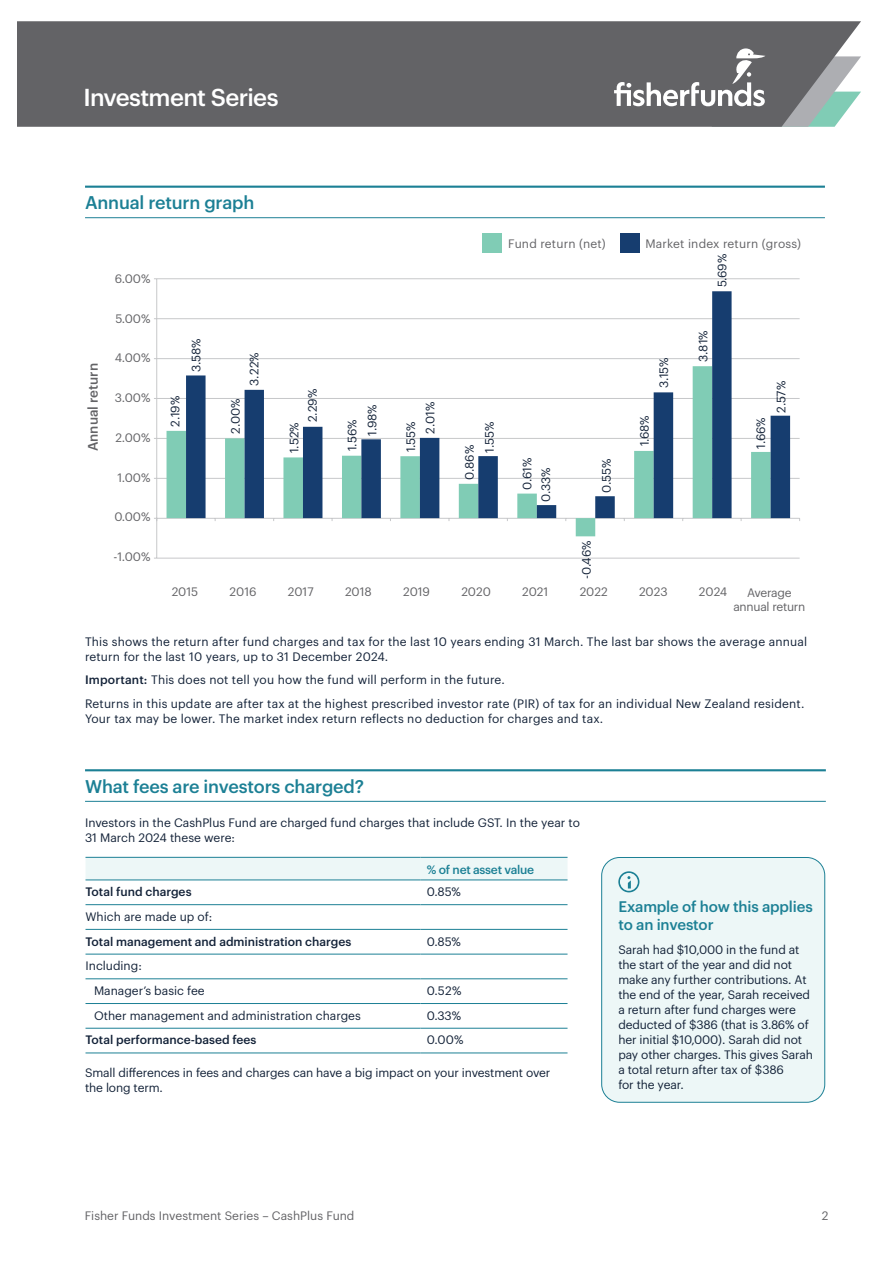
<style>
.page{position:relative;width:893px;height:1263px;background:#fff}
.page>*{position:absolute;margin:0;border:0;box-sizing:border-box;transform-origin:0 0}
.t1{font:500 24px "Graphik";letter-spacing:-.025em;color:#fff}
.t2{font:500 18px "Graphik";letter-spacing:-.01em;color:#1c8095}
.t3{font:500 15px/18px "Graphik";letter-spacing:-.01em;color:#1c8095}
.t4{font:500 13.5px "Graphik";color:#636366}
.t5{font:12px/15px "Graphik";color:#132238}
.t6{font:12px "Graphik";color:#636366}
.t7{font:500 12px "Graphik";color:#132238}
.t8{font:12px/14.4px "Graphik";letter-spacing:-.02em;color:#636366;text-align:center}
.t9{font:500 12px "Graphik";letter-spacing:-.02em;color:#1c8095}
.s1{font-weight:500}
</style>
<div class="page">
<div style="left:17px;top:21px;width:844px;height:106px;background:#636366"></div>
<svg style="left:614px;top:48px;width:247px;height:79px;background:#838788"></svg>
<hr style="left:157px;top:558px;width:643px;height:1px;background:#c7c8ca">
<hr style="left:157px;top:478px;width:643px;height:1px;background:#c7c8ca">
<hr style="left:157px;top:438px;width:643px;height:1px;background:#c7c8ca">
<hr style="left:157px;top:398px;width:643px;height:1px;background:#c7c8ca">
<hr style="left:157px;top:358px;width:643px;height:1px;background:#c7c8ca">
<hr style="left:157px;top:318px;width:643px;height:1px;background:#c7c8ca">
<hr style="left:157px;top:278px;width:643px;height:1px;background:#c7c8ca">
<hr style="left:156px;top:279px;width:1px;height:279px;background:#c7c8ca">
<hr style="left:157px;top:518px;width:643px;height:1px;background:#c7c8ca">
<svg style="left:167px;top:430px;width:575px;height:106px"></svg>
<svg style="left:186px;top:291px;width:604px;height:227px"></svg>
<div style="left:602px;top:857px;width:223px;height:245px;background:#edf7f7;border-radius:18px"></div>
<div style="left:601px;top:857px;width:224px;height:245px;border:1px solid #1c8095;border-radius:18px"></div>
<hr style="left:85px;top:186px;width:740px;height:2px;background:#1c8095">
<hr style="left:85px;top:217px;width:740px;height:1px;background:#1c8095">
<hr style="left:85px;top:769px;width:741px;height:2px;background:#1c8095">
<hr style="left:85px;top:801px;width:741px;height:1px;background:#1c8095">
<div style="left:86px;top:858px;width:481px;height:22px;background:#edf7f7"></div>
<hr style="left:86px;top:857px;width:334px;height:1px;background:#1c8095">
<hr style="left:86px;top:880px;width:334px;height:1px;background:#1c8095">
<hr style="left:86px;top:904px;width:334px;height:1px;background:#1c8095">
<hr style="left:86px;top:929px;width:334px;height:1px;background:#1c8095">
<hr style="left:86px;top:954px;width:334px;height:1px;background:#1c8095">
<hr style="left:86px;top:978px;width:334px;height:1px;background:#1c8095">
<hr style="left:86px;top:1003px;width:334px;height:1px;background:#1c8095">
<hr style="left:86px;top:1028px;width:334px;height:1px;background:#1c8095">
<hr style="left:86px;top:1053px;width:334px;height:1px;background:#1c8095">
<hr style="left:420px;top:857px;width:147px;height:1px;background:#1c8095">
<hr style="left:420px;top:880px;width:147px;height:1px;background:#1c8095">
<hr style="left:420px;top:904px;width:147px;height:1px;background:#1c8095">
<hr style="left:420px;top:929px;width:147px;height:1px;background:#1c8095">
<hr style="left:420px;top:954px;width:147px;height:1px;background:#1c8095">
<hr style="left:420px;top:978px;width:147px;height:1px;background:#1c8095">
<hr style="left:420px;top:1003px;width:147px;height:1px;background:#1c8095">
<hr style="left:420px;top:1028px;width:147px;height:1px;background:#1c8095">
<hr style="left:420px;top:1053px;width:147px;height:1px;background:#1c8095">
<div style="left:482px;top:233px;width:20px;height:20px;background:#80ccb5"></div>
<div style="left:620px;top:233px;width:19px;height:20px;background:#163d6f"></div>
<svg style="left:618px;top:871px;width:21px;height:21px"></svg>
<h1 class="t1" style="left:83px;top:79px;width:197px">Investment Series</h1>
<h2 class="t2" style="left:85px;top:189px;width:171px">Annual return graph</h2>
<p class="t4" style="left:83px;top:451px;width:90px;rotate:-90deg">Annual return</p>
<p class="t6" style="left:115px;top:270px;width:37px">6.00%</p>
<p class="t6" style="left:115px;top:309px;width:37px">5.00%</p>
<p class="t6" style="left:115px;top:349px;width:37px">4.00%</p>
<p class="t6" style="left:115px;top:389px;width:37px">3.00%</p>
<p class="t6" style="left:115px;top:428px;width:37px">2.00%</p>
<p class="t6" style="left:117px;top:468px;width:35px">1.00%</p>
<p class="t6" style="left:114px;top:508px;width:38px">0.00%</p>
<p class="t6" style="left:114px;top:548px;width:38px">-1.00%</p>
<p class="t5" style="left:167px;top:426px;width:32px;rotate:-90deg">2.19%</p>
<p class="t5" style="left:187px;top:372px;width:35px;rotate:-90deg">3.58%</p>
<p class="t5" style="left:227px;top:433px;width:37px;rotate:-90deg">2.00%</p>
<p class="t5" style="left:246px;top:385px;width:35px;rotate:-90deg">3.22%</p>
<p class="t5" style="left:286px;top:453px;width:32px;rotate:-90deg">1.52%</p>
<p class="t5" style="left:304px;top:422px;width:35px;rotate:-90deg">2.29%</p>
<p class="t5" style="left:341px;top:436px;width:33px;line-height:20px;text-indent:-15px;rotate:-90deg">1.56%<br>1.98%</p>
<p class="t6" style="left:508px;top:235px;width:99px">Fund return (net)</p>
<p class="t6" style="left:645px;top:235px;width:157px">Market index return (gross)</p>
<p class="t5" style="left:713px;top:287px;width:35px;rotate:-90deg">5.69%</p>
<p class="t5" style="left:422px;top:433px;width:33px;rotate:-90deg">2.01%</p>
<p class="t5" style="left:402px;top:452px;width:32px;rotate:-90deg">1.55%</p>
<p class="t5" style="left:481px;top:453px;width:32px;rotate:-90deg">1.55%</p>
<p class="t5" style="left:461px;top:480px;width:36px;rotate:-90deg">0.86%</p>
<p class="t5" style="left:519px;top:490px;width:33px;rotate:-90deg">0.61%</p>
<p class="t5" style="left:598px;top:492px;width:35px;rotate:-90deg">0.55%</p>
<p class="t5" style="left:537px;top:501px;width:36px;rotate:-90deg">0.33%</p>
<p class="t5" style="left:578px;top:579px;width:40px;rotate:-90deg">-0.46%</p>
<p class="t5" style="left:655px;top:388px;width:32px;rotate:-90deg">3.15%</p>
<p class="t5" style="left:636px;top:446px;width:33px;rotate:-90deg">1.68%</p>
<p class="t5" style="left:695px;top:362px;width:33px;rotate:-90deg">3.81%</p>
<p class="t5" style="left:752px;top:449px;width:33px;rotate:-90deg">1.66%</p>
<p class="t5" style="left:772px;top:413px;width:34px;rotate:-90deg">2.57%</p>
<p class="t6" style="left:172px;top:583px;width:28px">2015</p>
<p class="t6" style="left:230px;top:583px;width:28px">2016</p>
<p class="t6" style="left:288px;top:583px;width:27px">2017</p>
<p class="t6" style="left:345px;top:583px;width:28px">2018</p>
<p class="t6" style="left:403px;top:583px;width:28px">2019</p>
<p class="t6" style="left:461px;top:583px;width:31px">2020</p>
<p class="t6" style="left:522px;top:583px;width:28px">2021</p>
<p class="t6" style="left:580px;top:583px;width:30px">2022</p>
<p class="t6" style="left:639px;top:583px;width:30px">2023</p>
<p class="t6" style="left:699px;top:583px;width:30px">2024</p>
<p class="t8" style="left:733px;top:584px;width:74px">Average annual return</p>
<p class="t5" style="left:85px;top:633px;width:723px">This shows the return after fund charges and tax for the last 10 years ending 31 March. The last bar shows the average annual return for the last 10 years, up to 31 December 2024.</p>
<p class="t5" style="left:85px;top:667px;width:721px;line-height:23.5px"><span class="s1">Important:</span> This does not tell you how the fund will perform in the future.<br>Returns in this update are after tax at the highest prescribed investor rate (PIR) of tax for an individual New Zealand resident.</p>
<p class="t5" style="left:85px;top:710px;width:520px">Your tax may be lower. The market index return reflects no deduction for charges and tax.</p>
<h2 class="t2" style="left:85px;top:772px;width:280px">What fees are investors charged?</h2>
<p class="t5" style="left:85px;top:814px;width:496px">Investors in the CashPlus Fund are charged fund charges that include GST. In the year to<br>31 March 2024 these were:</p>
<p class="t9" style="left:427px;top:860px;width:109px">% of net asset value</p>
<p class="t7" style="left:86px;top:883px;width:108px">Total fund charges</p>
<p class="t5" style="left:427px;top:883px;width:36px">0.85%</p>
<p class="t5" style="left:86px;top:908px;width:128px">Which are made up of:</p>
<p class="t7" style="left:86px;top:932px;width:267px">Total management and administration charges</p>
<p class="t5" style="left:427px;top:933px;width:36px">0.85%</p>
<p class="t5" style="left:94px;top:952px;width:112px;line-height:24.8px;text-indent:-9px">Including:<br>Manager’s basic fee</p>
<p class="t5" style="left:427px;top:982px;width:36px">0.52%</p>
<p class="t5" style="left:94px;top:1007px;width:268px">Other management and administration charges</p>
<p class="t5" style="left:427px;top:1007px;width:36px">0.33%</p>
<p class="t7" style="left:86px;top:1031px;width:172px">Total performance-based fees</p>
<p class="t5" style="left:427px;top:1031px;width:38px">0.00%</p>
<p class="t5" style="left:85px;top:1064px;width:467px">Small differences in fees and charges can have a big impact on your investment over the long term.</p>
<p class="t3" style="left:618px;top:896px;width:196px">Example of how this applies to an investor</p>
<p class="t5" style="left:618px;top:941px;width:196px">Sarah had $10,000 in the fund at the start of the year and did not make any further contributions. At the end of the year, Sarah received a return after fund charges were deducted of $386 (that is 3.86% of her initial $10,000). Sarah did not pay other charges. This gives Sarah a total return after tax of $386<br>for the year.</p>
<p class="t6" style="left:85px;top:1207px;width:271px">Fisher Funds Investment Series – CashPlus Fund</p>
<p class="t6" style="left:822px;top:1207px;width:8px">2</p>
</div>
